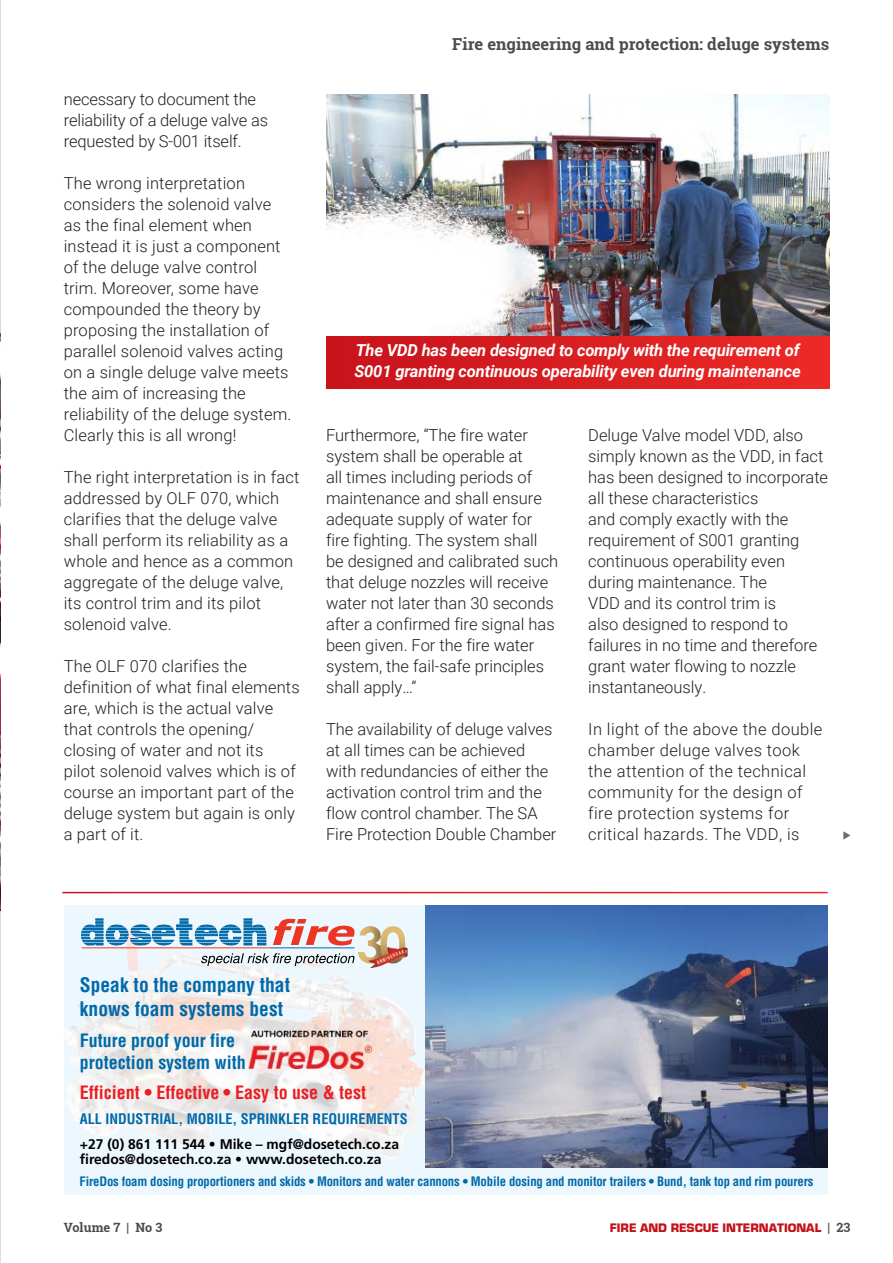
<style>
.page{position:relative;width:893px;height:1263px;background:#fff}
.page>*{position:absolute;margin:0;border:0;box-sizing:border-box;transform-origin:0 0}
.t1{font:700 condensed 19.5px/23.4px "Helvetica";color:#0069aa}
.t2{font:700 condensed 18px/21.6px "Helvetica";color:#0069aa}
.t3{font:700 condensed 18px "Helvetica";color:#ed1d24}
.t4{font:300 16.5px/21px "Roboto";color:#231f20}
.t5{font:300 16.5px/21px "Roboto";letter-spacing:.025em;color:#231f20}
.Captions{font:italic 700 16.5px/21px "Roboto";letter-spacing:-.01em;color:#fff}
.t6{font:700 16.5px "Roboto Slab";color:#4b4c4d}
.t7{font:700 condensed 14.25px "Helvetica";color:#0069aa}
.t8{font:700 13.95px/15.1px "Frutiger";color:#000}
.t9{font:700 condensed 12.75px "Helvetica";letter-spacing:-.015em;color:#0069aa}
.t10{font:900 12.75px "Eurostile";color:#c4121a}
.t11{font:700 12.75px "Roboto Slab";color:#4b4c4d}
.s1{font-family:"Roboto Slab";font-weight:700;color:#4b4c4d}
</style>
<div class="page">
<hr style="left:0;top:0;width:1px;height:1263px;background:#bcbdc0">
<svg style="left:64px;top:905px;width:764px;height:289px;fill:#ecf8fe"></svg>
<img style="left:91px;top:946px;width:40px;height:65px">
<svg style="left:81px;top:919px;width:185px;height:27px;background:#7cb3d5"></svg>
<svg style="left:273px;top:919px;width:82px;height:26px;background:#eca09b"></svg>
<hr style="left:82px;top:947px;width:188px;height:1px;background:#ee3524">
<hr style="left:270px;top:947px;width:85px;height:1px;background:#0069aa">
<svg style="left:201px;top:953px;width:154px;height:13px;background:#b7bfc3"></svg>
<img style="left:358px;top:925px;width:50px;height:43px">
<img style="left:229px;top:1020px;width:164px;height:68px">
<img style="left:426px;top:905px;width:402px;height:263px">
<svg style="left:843px;top:831px;width:7px;height:9px"></svg>
<img style="left:0;top:324px;width:1px;height:587px">
<img style="left:326px;top:95px;width:503px;height:242px">
<div style="left:326px;top:337px;width:503px;height:51px;background:linear-gradient(to right,#c6131b,#ed2926)"></div>
<p class="t4" style="left:64px;top:88px;width:206px">necessary to document the reliability of a deluge valve as requested by S-001 itself.</p>
<p class="t4" style="left:64px;top:172px;width:229px">The wrong interpretation considers the solenoid valve as the final element when instead it is just a component of the deluge valve control trim. Moreover, some have compounded the theory by proposing the installation of parallel solenoid valves acting on a single deluge valve meets the aim of increasing the reliability of the deluge system.<br>Clearly this is all wrong!</p>
<p class="t4" style="left:64px;top:466px;width:237px">The right interpretation is in fact addressed by OLF 070, which clarifies that the deluge valve shall perform its reliability as a whole and hence as a common aggregate of the deluge valve, its control trim and its pilot solenoid valve.</p>
<p class="t4" style="left:64px;top:655px;width:237px">The OLF 070 clarifies the definition of what final elements are, which is the actual valve that controls the opening/ closing of water and not its<br>pilot solenoid valves which is of course an important part of the deluge system but again is only a part of it.</p>
<p class="t6" style="left:452px;top:33px;width:378px">Fire engineering and protection: deluge systems</p>
<p class="Captions" style="left:354px;top:339px;width:448px">The VDD has been designed to comply with the requirement of<br>S001 granting continuous operability even during maintenance</p>
<p class="t4" style="left:326px;top:424px;width:234px">Furthermore, “The fire water system shall be operable at<br>all times including periods of maintenance and shall ensure adequate supply of water for fire fighting. The system shall be designed and calibrated such that deluge nozzles will receive water not later than 30 seconds after a confirmed fire signal has been given. For the fire water system, the fail-safe principles shall apply…”</p>
<p class="t4" style="left:326px;top:718px;width:232px">The availability of deluge valves at all times can be achieved with redundancies of either the activation control trim and the flow control chamber. The SA<br>Fire Protection Double Chamber</p>
<p class="t4" style="left:588px;top:424px;width:241px">Deluge Valve model VDD, also simply known as the VDD, in fact has been designed to incorporate all these characteristics<br>and comply exactly with the requirement of S001 granting continuous operability even during maintenance. The<br>VDD and its control trim is<br>also designed to respond to failures in no time and therefore grant water flowing to nozzle instantaneously.</p>
<p class="t5" style="left:588px;top:718px;width:236px">In light of the above the double chamber deluge valves took the attention of the technical community for the design of fire protection systems for critical hazards. The VDD, is</p>
<p class="t1" style="left:80px;top:973px;width:212px">Speak to the company that knows foam systems best</p>
<p class="t2" style="left:80px;top:1030px;width:167px">Future proof your fire protection system with</p>
<p class="t3" style="left:80px;top:1081px;width:288px">Efficient • Effective • Easy to use &amp; test</p>
<p class="t7" style="left:80px;top:1111px;width:329px">ALL INDUSTRIAL, MOBILE, SPRINKLER REQUIREMENTS</p>
<p class="t8" style="left:80px;top:1136px;width:321px">+27 (0) 861 111 544 • Mike – mgf@dosetech.co.za firedos@dosetech.co.za • www.dosetech.co.za</p>
<p class="t9" style="left:80px;top:1173px;width:735px">FireDos foam dosing proportioners and skids • Monitors and water cannons • Mobile dosing and monitor trailers • Bund, tank top and rim pourers</p>
<p class="t11" style="left:64px;top:1218px;width:100px">Volume 7 | No 3</p>
<p class="t10" style="left:610px;top:1220px;width:242px">FIRE AND RESCUE INTERNATIONAL <span class="s1">| 23</span></p>
</div>
